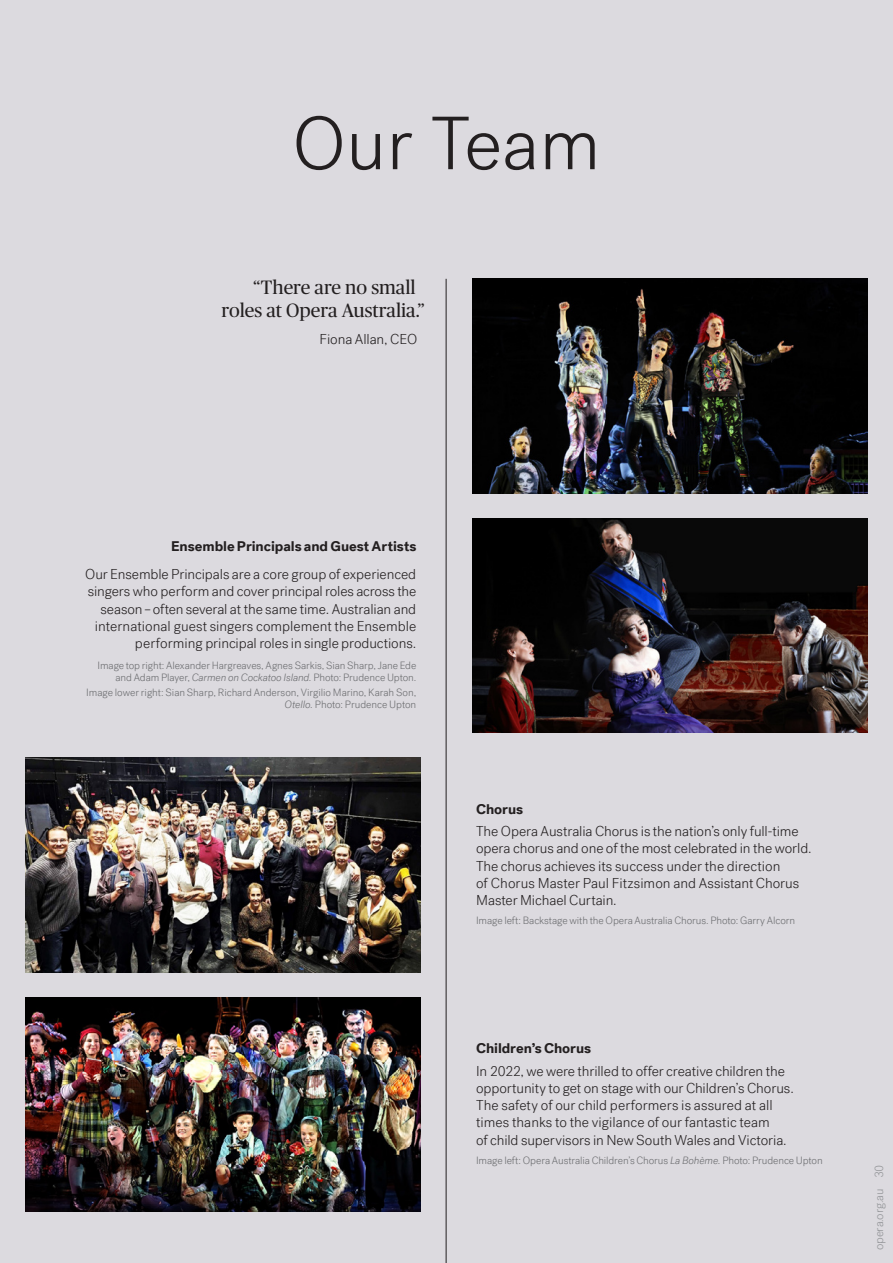
<style>
.page{position:relative;width:893px;height:1263px;background:#dcdadf}
.page>*{position:absolute;margin:0;border:0;box-sizing:border-box;transform-origin:0 0}
.feature{font:300 75px "Post Grotesk";color:#231f20}
.t1{font:19.35px/22.5px "Publico Headline";color:#231f20}
.body_2022{font:300 14.25px/17.2px "Post Grotesk";letter-spacing:-.005em;color:#231f20}
.body_2022-2{font:700 14.25px "Post Grotesk";color:#231f20}
.t2{font:300 12px "Post Grotesk";letter-spacing:-.015em;color:#939598}
.Photo_Captions{font:300 10.5px/12px "Post Grotesk";letter-spacing:-.01em;color:#6c6d70;text-align:right}
.s1{font-style:italic}
.s2{font-size:10.5px}
</style>
<div class="page">
<img style="left:472px;top:279px;width:395px;height:214px">
<img style="left:26px;top:758px;width:395px;height:214px">
<img style="left:472px;top:518px;width:395px;height:215px">
<img style="left:26px;top:997px;width:395px;height:215px">
<hr style="left:446px;top:279px;width:1px;height:984px;background:#231f20">
<p class="feature" style="left:292px;top:101px;width:310px">Our Team</p>
<p class="t1" style="left:222px;top:275px;width:205px;text-indent:32px">“There are no small roles at Opera Australia.”</p>
<p class="body_2022" style="left:320px;top:331px;width:99px">Fiona Allan, CEO</p>
<p class="body_2022-2" style="left:171px;top:537px;width:247px">Ensemble Principals and Guest Artists</p>
<p class="body_2022" style="left:85px;top:566px;width:333px;text-align:right">Our Ensemble Principals are a core group of experienced singers who perform and cover principal roles across the season – often several at the same time. Australian and international guest singers complement the Ensemble performing principal roles in single productions.</p>
<p class="Photo_Captions" style="left:98px;top:659px;width:320px">Image top right: Alexander Hargreaves, Agnes Sarkis, Sian Sharp, Jane Ede and Adam Player, <span class="s1">Carmen on Cockatoo Island.</span> Photo: Prudence Upton.</p>
<p class="Photo_Captions" style="left:86px;top:686px;width:331px">Image lower right: Sian Sharp, Richard Anderson, Virgilio Marino, Karah Son,<br><span class="s1">Otello.</span> Photo: Prudence Upton</p>
<p class="body_2022-2" style="left:476px;top:800px;width:49px">Chorus</p>
<p class="body_2022" style="left:476px;top:823px;width:337px">The Opera Australia Chorus is the nation’s only full-time opera chorus and one of the most celebrated in the world.<br>The chorus achieves its success under the direction<br>of Chorus Master Paul Fitzsimon and Assistant Chorus Master Michael Curtain.</p>
<p class="Photo_Captions" style="left:476px;top:915px;width:321px">Image left: Backstage with the Opera Australia Chorus. Photo: Garry Alcorn</p>
<p class="body_2022-2" style="left:476px;top:1039px;width:117px">Children’s Chorus</p>
<p class="body_2022" style="left:476px;top:1062px;width:319px">In 2022, we were thrilled to offer creative children the opportunity to get on stage with our Children’s Chorus.<br>The safety of our child performers is assured at all times thanks to the vigilance of our fantastic team<br>of child supervisors in New South Wales and Victoria.</p>
<p class="Photo_Captions" style="left:476px;top:1154px;width:348px">Image left: Opera Australia Children’s Chorus <span class="s1">La Bohème.</span> Photo: Prudence Upton</p>
<p class="t2" style="left:872px;top:1250px;width:87px;rotate:-90deg">opera<span class="s2">.</span>org<span class="s2">.</span>au 30</p>
</div>
